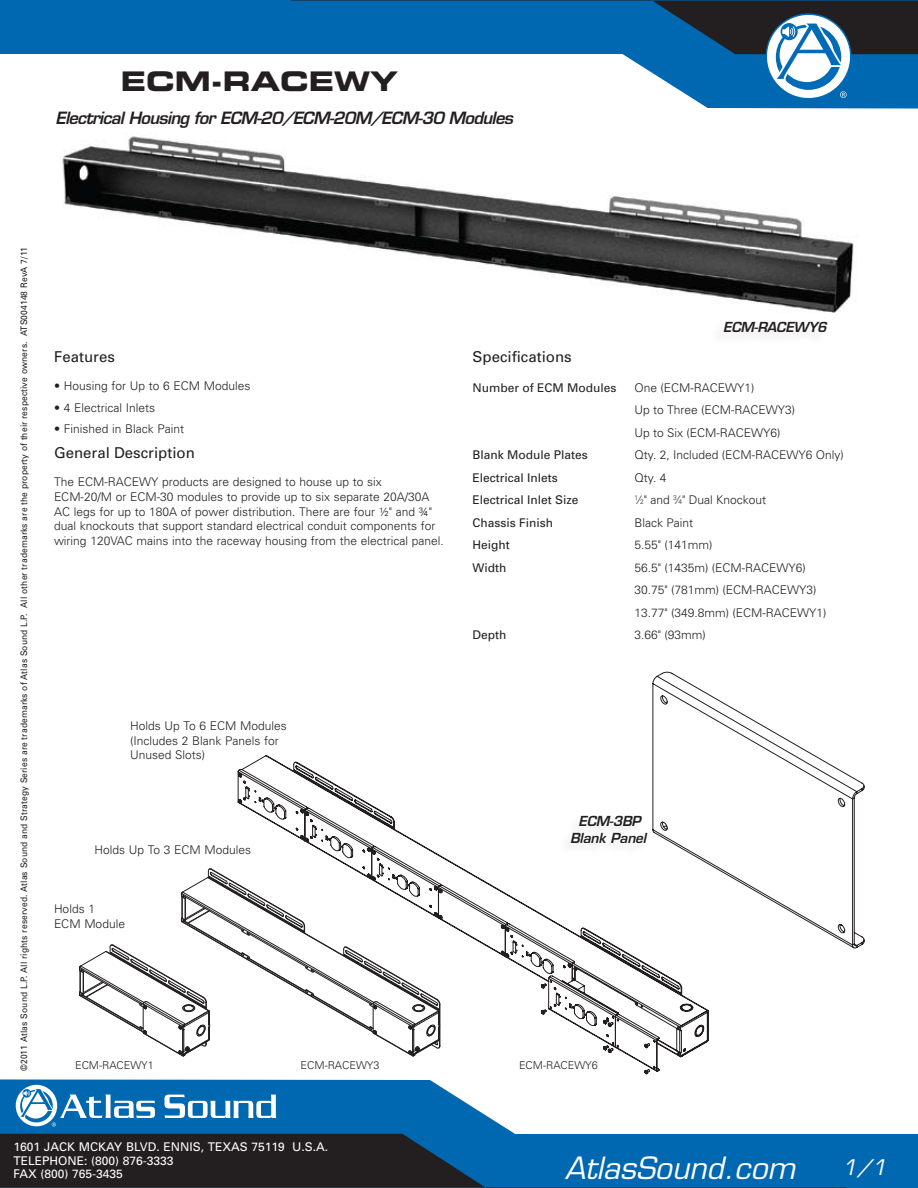
<style>
.page{position:relative;width:918px;height:1188px;background:#fff}
.page>*{position:absolute;margin:0;border:0;box-sizing:border-box;transform-origin:0 0}
.t1{font:italic 30px "Eurostile";color:#fff}
.t2{font:27px "Eurostile Bold Extended Two";color:#231f20}
.t3{font:italic 21px "Eurostile";color:#fff}
.t4{font:italic 600 16.5px "Eurostile";letter-spacing:-.04em;color:#231f20}
.t5{font:15px "Univers";color:#231f20}
.t6{font:italic 600 13.5px/16.2px "Eurostile";letter-spacing:-.015em;color:#231f20;text-align:center}
.t7{font:300 12px/14.7px "Univers";color:#231f20}
.t8{font:12px "Univers";color:#231f20}
.t9{font:12px/13.5px "Univers";color:#fff}
.t10{font:300 10.8px "Univers";color:#231f20}
.t11{font:9px "Univers";letter-spacing:.015em;color:#231f20;scale:.94 1}
.s1{font-size:6.6px}
</style>
<div class="page">
<svg style="left:0;top:1079px;width:918px;height:109px"></svg>
<svg style="left:0;top:1134px;width:847px;height:54px;background:#124064"></svg>
<svg style="left:0;top:0;width:918px;height:109px"></svg>
<svg style="left:164px;top:1095px;width:112px;height:23px"></svg>
<svg style="left:15px;top:1084px;width:43px;height:43px"></svg>
<div style="left:16px;top:1085px;width:41px;height:41px;background:#fff;border-radius:50%"></div>
<svg style="left:19px;top:1087px;width:136px;height:40px"></svg>
<svg style="left:291px;top:0;width:627px;height:98px"></svg>
<svg style="left:79px;top:869px;width:159px;height:188px"></svg>
<svg style="left:238px;top:755px;width:470px;height:319px"></svg>
<svg style="left:652px;top:672px;width:213px;height:276px"></svg>
<img style="left:62px;top:136px;width:792px;height:177px">
<div style="left:709px;top:321px;width:118px;height:25px;background:#fbfbfb"></div>
<div style="left:556px;top:815px;width:90px;height:41px;background:#fbfbfb"></div>
<h2 class="t2" style="left:121px;top:63px;width:279px">ECM-RACEWY</h2>
<h3 class="t4" style="left:55px;top:108px;width:459px">Electrical Housing for ECM-20/ECM-20M/ECM-30 Modules</h3>
<p class="t11" style="left:19px;top:1071px;width:878px;rotate:-90deg">©2011 Atlas Sound L.P. All rights reserved. Atlas Sound and Strategy Series are trademarks of Atlas Sound L.P. All other trademarks are the property of their respective owners. ATS004148 RevA 7/11</p>
<p class="t5" style="left:54px;top:348px;width:62px">Features</p>
<p class="t7" style="left:54px;top:379px;width:198px">• Housing for Up to 6 ECM Modules</p>
<p class="t7" style="left:54px;top:400px;width:103px">• 4 Electrical Inlets</p>
<p class="t7" style="left:54px;top:421px;width:132px">• Finished in Black Paint</p>
<p class="t5" style="left:54px;top:444px;width:142px">General Description</p>
<p class="t7" style="left:54px;top:474px;width:391px">The ECM-RACEWY products are designed to house up to six<br>ECM-20/M or ECM-30 modules to provide up to six separate 20A/30A AC legs for up to 180A of power distribution. There are four ½" and ¾" dual knockouts that support standard electrical conduit components for wiring 120VAC mains into the raceway housing from the electrical panel.</p>
<p class="t6" style="left:723px;top:319px;width:105px">ECM-RACEWY6</p>
<p class="t5" style="left:472px;top:348px;width:101px">Specifications</p>
<p class="t8" style="left:472px;top:380px;width:145px">Number of ECM Modules</p>
<p class="t7" style="left:634px;top:376px;width:162px;line-height:22.5px">One (ECM-RACEWY1)<br>Up to Three (ECM-RACEWY3)<br>Up to Six (ECM-RACEWY6)</p>
<p class="t8" style="left:472px;top:448px;width:117px">Blank Module Plates</p>
<p class="t7" style="left:634px;top:447px;width:211px">Qty. 2, Included (ECM-RACEWY6 Only)</p>
<p class="t8" style="left:472px;top:470px;width:87px">Electrical Inlets</p>
<p class="t7" style="left:634px;top:470px;width:34px">Qty. 4</p>
<p class="t8" style="left:472px;top:493px;width:108px">Electrical Inlet Size</p>
<p class="t7" style="left:634px;top:492px;width:133px"><sup>1</sup>⁄<span class="s1">2</span>" and <sup>3</sup>⁄<span class="s1">4</span>" Dual Knockout</p>
<p class="t8" style="left:472px;top:515px;width:82px">Chassis Finish</p>
<p class="t7" style="left:634px;top:515px;width:60px">Black Paint</p>
<p class="t8" style="left:472px;top:538px;width:39px">Height</p>
<p class="t7" style="left:634px;top:537px;width:80px">5.55" (141mm)</p>
<p class="t8" style="left:472px;top:560px;width:35px">Width</p>
<p class="t7" style="left:634px;top:556px;width:194px;line-height:22.5px">56.5" (1435m) (ECM-RACEWY6)<br>30.75" (781mm) (ECM-RACEWY3)<br>13.77" (349.8mm) (ECM-RACEWY1)</p>
<p class="t8" style="left:472px;top:628px;width:35px">Depth</p>
<p class="t7" style="left:634px;top:627px;width:73px">3.66" (93mm)</p>
<p class="t7" style="left:130px;top:718px;width:158px">Holds Up To 6 ECM Modules (Includes 2 Blank Panels for<br>Unused Slots)</p>
<p class="t7" style="left:94px;top:842px;width:158px">Holds Up To 3 ECM Modules</p>
<p class="t7" style="left:54px;top:901px;width:73px">Holds 1<br>ECM Module</p>
<p class="t6" style="left:570px;top:813px;width:77px">ECM-3BP<br>Blank Panel</p>
<p class="t10" style="left:75px;top:1058px;width:80px">ECM-RACEWY1</p>
<p class="t10" style="left:301px;top:1058px;width:80px">ECM-RACEWY3</p>
<p class="t10" style="left:519px;top:1058px;width:80px">ECM-RACEWY6</p>
<p class="t9" style="left:14px;top:1140px;width:316px">1601 JACK MCKAY BLVD. ENNIS, TEXAS 75119 U.S.A.<br>TELEPHONE: (800) 876-3333<br>FAX (800) 765-3435</p>
<h1 class="t1" style="left:565px;top:1150px;width:232px">AtlasSound.com</h1>
<h3 class="t3" style="left:842px;top:1155px;width:46px">1/1</h3>
</div>
